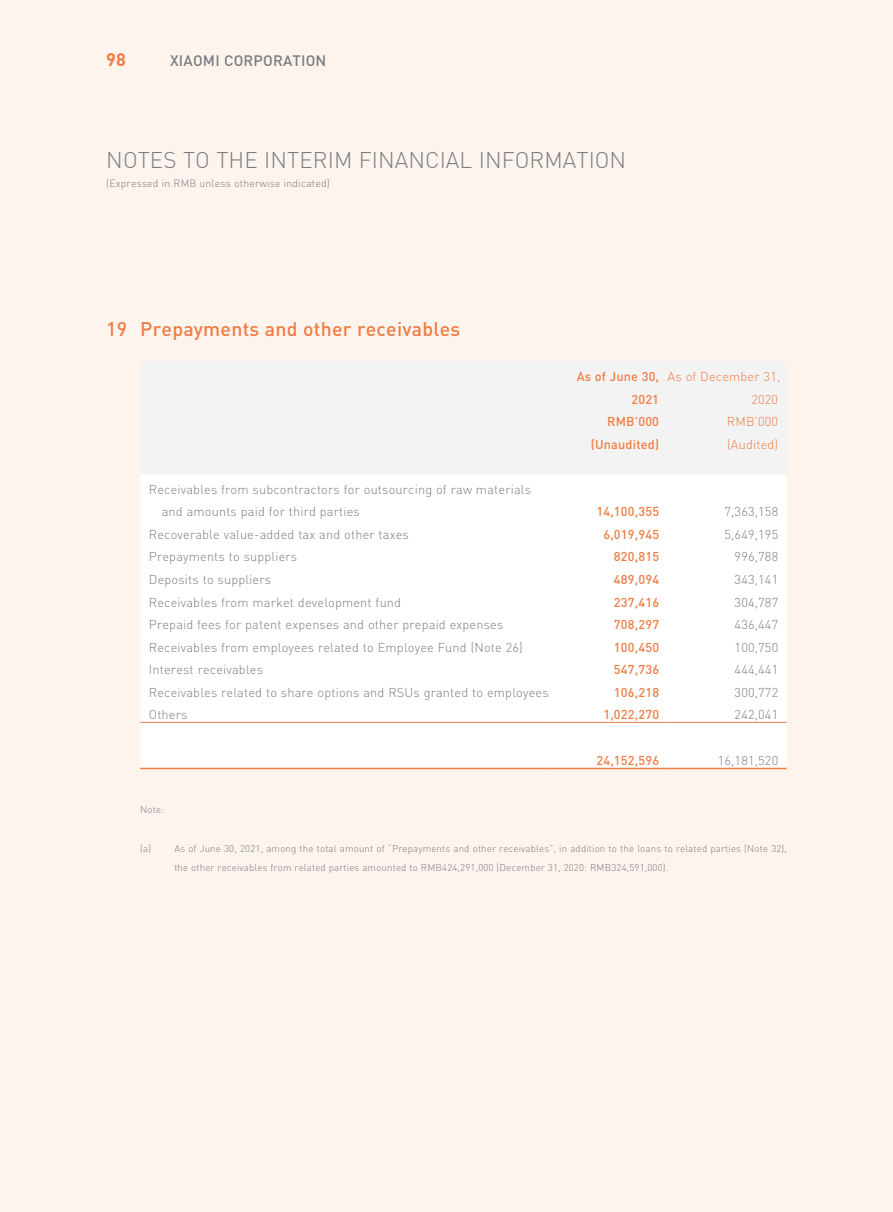
<style>
.page{position:relative;width:893px;height:1212px;background:#fff}
.page>*{position:absolute;margin:0;border:0;box-sizing:border-box;transform-origin:0 0}
.t1{font:300 22.5px "DIN";letter-spacing:.005em;color:#7a7d82}
.t2{font:500 19.5px "DIN";letter-spacing:.01em;color:#ef7d45}
.t3{font:700 18px "DIN";color:#ef7d45}
.t4{font:500 15px "DIN";letter-spacing:.01em;color:#7a7d82}
.t5{font:300 12.75px/22.5px "DIN";letter-spacing:.015em;color:#7a7d82}
.t6{font:500 12.75px/22.5px "DIN";letter-spacing:.01em;color:#ef7d45}
.t7{font:300 12.75px "DIN";letter-spacing:.015em;color:#ef7d45}
.t8{font:300 10.5px "DIN";letter-spacing:.015em;color:#7a7d82}
.t9{font:300 9.75px/19.5px "DIN";letter-spacing:.015em;color:#7a7d82}
.s1{font-weight:300}
</style>
<div class="page">
<div style="left:0;top:0;width:892px;height:1212px;background:#fef4ee"></div>
<div style="left:141px;top:362px;width:645px;height:112px;background:#f3f3f3"></div>
<div style="left:140px;top:475px;width:647px;height:293px;background:#fff"></div>
<hr style="left:140px;top:722px;width:409px;height:1px;background:#ef7d45">
<hr style="left:549px;top:722px;width:119px;height:1px;background:#ef7d45">
<hr style="left:668px;top:722px;width:119px;height:1px;background:#ef7d45">
<hr style="left:140px;top:768px;width:409px;height:1px;background:#ef7d45">
<hr style="left:549px;top:768px;width:119px;height:1px;background:#ef7d45">
<hr style="left:668px;top:768px;width:119px;height:1px;background:#ef7d45">
<h3 class="t3" style="left:106px;top:48px;width:21px">98</h3>
<p class="t4" style="left:170px;top:51px;width:158px">XIAOMI CORPORATION</p>
<h1 class="t1" style="left:106px;top:146px;width:521px">NOTES TO THE INTERIM FINANCIAL INFORMATION</h1>
<p class="t8" style="left:106px;top:177px;width:225px">(Expressed in RMB unless otherwise indicated)</p>
<h2 class="t2" style="left:106px;top:316px;width:355px">19 Prepayments and other receivables</h2>
<p class="t5" style="left:162px;top:478px;width:371px;text-indent:-13px">Receivables from subcontractors for outsourcing of raw materials and amounts paid for third parties</p>
<p class="t6" style="left:631px;top:365px;width:150px;text-indent:-55px">As of June 30, <span class="s1">As of December 31,<br></span>2021</p>
<p class="t7" style="left:751px;top:391px;width:28px">2020</p>
<p class="t6" style="left:607px;top:410px;width:53px">RMB’000</p>
<p class="t7" style="left:727px;top:414px;width:53px">RMB’000</p>
<p class="t6" style="left:591px;top:433px;width:70px">(Unaudited)</p>
<p class="t7" style="left:727px;top:436px;width:53px">(Audited)</p>
<p class="t6" style="left:596px;top:500px;width:64px">14,100,355</p>
<p class="t5" style="left:724px;top:500px;width:55px">7,363,158</p>
<p class="t5" style="left:149px;top:523px;width:262px">Recoverable value-added tax and other taxes</p>
<p class="t6" style="left:603px;top:523px;width:57px">6,019,945</p>
<p class="t5" style="left:724px;top:523px;width:55px">5,649,195</p>
<p class="t5" style="left:149px;top:545px;width:150px">Prepayments to suppliers</p>
<p class="t6" style="left:614px;top:545px;width:47px">820,815</p>
<p class="t5" style="left:735px;top:545px;width:45px">996,788</p>
<p class="t5" style="left:149px;top:568px;width:124px">Deposits to suppliers</p>
<p class="t6" style="left:614px;top:568px;width:47px">489,094</p>
<p class="t5" style="left:735px;top:568px;width:45px">343,141</p>
<p class="t5" style="left:149px;top:590px;width:254px">Receivables from market development fund</p>
<p class="t6" style="left:614px;top:590px;width:47px">237,416</p>
<p class="t5" style="left:735px;top:590px;width:45px">304,787</p>
<p class="t5" style="left:149px;top:613px;width:356px">Prepaid fees for patent expenses and other prepaid expenses</p>
<p class="t6" style="left:614px;top:613px;width:47px">708,297</p>
<p class="t5" style="left:735px;top:613px;width:45px">436,447</p>
<p class="t5" style="left:149px;top:635px;width:375px">Receivables from employees related to Employee Fund (Note 26)</p>
<p class="t6" style="left:614px;top:635px;width:47px">100,450</p>
<p class="t5" style="left:735px;top:635px;width:45px">100,750</p>
<p class="t5" style="left:149px;top:658px;width:116px">Interest receivables</p>
<p class="t6" style="left:614px;top:658px;width:47px">547,736</p>
<p class="t5" style="left:735px;top:658px;width:45px">444,441</p>
<p class="t5" style="left:149px;top:680px;width:401px">Receivables related to share options and RSUs granted to employees</p>
<p class="t6" style="left:614px;top:680px;width:47px">106,218</p>
<p class="t5" style="left:735px;top:680px;width:45px">300,772</p>
<p class="t5" style="left:149px;top:703px;width:40px">Others</p>
<p class="t6" style="left:603px;top:703px;width:57px">1,022,270</p>
<p class="t5" style="left:735px;top:703px;width:45px">242,041</p>
<p class="t6" style="left:596px;top:748px;width:64px">24,152,596</p>
<p class="t5" style="left:718px;top:749px;width:62px">16,181,520</p>
<p class="t9" style="left:140px;top:799px;width:25px">Note:</p>
<p class="t9" style="left:174px;top:838px;width:614px;text-indent:-34px">(a) As of June 30, 2021, among the total amount of “Prepayments and other receivables”, in addition to the loans to related parties (Note 32), the other receivables from related parties amounted to RMB424,291,000 (December 31, 2020: RMB324,591,000).</p>
</div>
